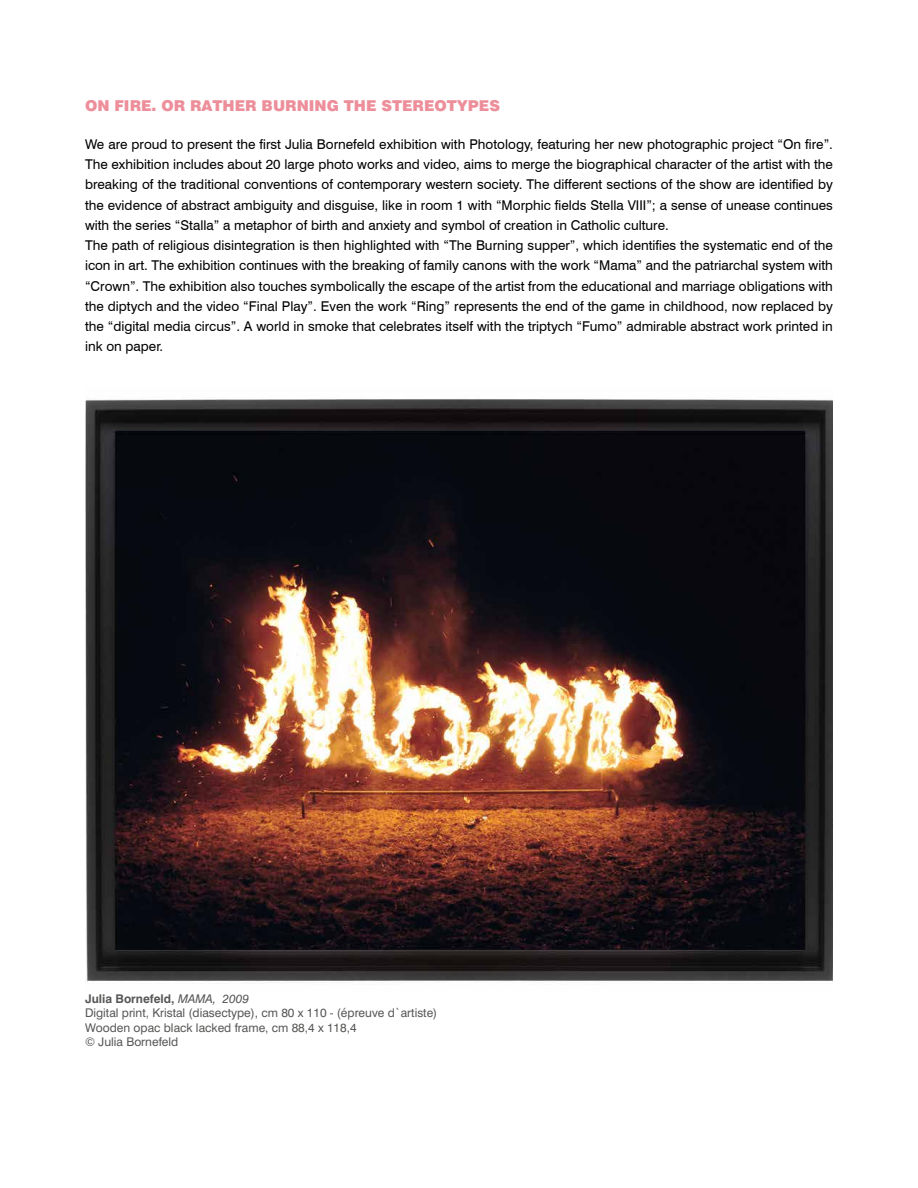
<style>
.page{position:relative;width:918px;height:1188px;background:#fff}
.page>*{position:absolute;margin:0;border:0;box-sizing:border-box;transform-origin:0 0}
.t1{font:900 15px "Swiss 721 BT";color:#ed8f9b}
.t2{font:13.5px/20.2px "Swiss 721 BT";color:#000}
.t3{font:12px/14.4px "Swis 721 BT Regular 2";color:#575756}
.t4{font:700 12px "Swiss 721 BT";color:#575756}
.s1{font-family:"Swis 721 BT Regular 3";font-weight:400}
</style>
<div class="page">
<img style="left:85px;top:398px;width:748px;height:584px">
<p class="t1" style="left:85px;top:96px;width:417px">ON FIRE. OR RATHER BURNING THE STEREOTYPES</p>
<p class="t2" style="left:85px;top:134px;width:749px">We are proud to present the first Julia Bornefeld exhibition with Photology, featuring her new photographic project “On fire”.<br>The exhibition includes about 20 large photo works and video, aims to merge the biographical character of the artist with the breaking of the traditional conventions of contemporary western society. The different sections of the show are identified by the evidence of abstract ambiguity and disguise, like in room 1 with “Morphic fields Stella VIII”; a sense of unease continues with the series “Stalla” a metaphor of birth and anxiety and symbol of creation in Catholic culture.<br>The path of religious disintegration is then highlighted with “The Burning supper”, which identifies the systematic end of the icon in art. The exhibition continues with the breaking of family canons with the work “Mama” and the patriarchal system with “Crown”. The exhibition also touches symbolically the escape of the artist from the educational and marriage obligations with the diptych and the video “Final Play”. Even the work “Ring” represents the end of the game in childhood, now replaced by the “digital media circus”. A world in smoke that celebrates itself with the triptych “Fumo” admirable abstract work printed in ink on paper.</p>
<p class="t4" style="left:85px;top:991px;width:165px">Julia Bornefeld, <span class="s1">MAMA, 2009</span></p>
<p class="t3" style="left:85px;top:1006px;width:354px">Digital print, Kristal (diasectype), cm 80 x 110 - (épreuve d`artiste)<br>Wooden opac black lacked frame, cm 88,4 x 118,4<br>© Julia Bornefeld</p>
</div>
